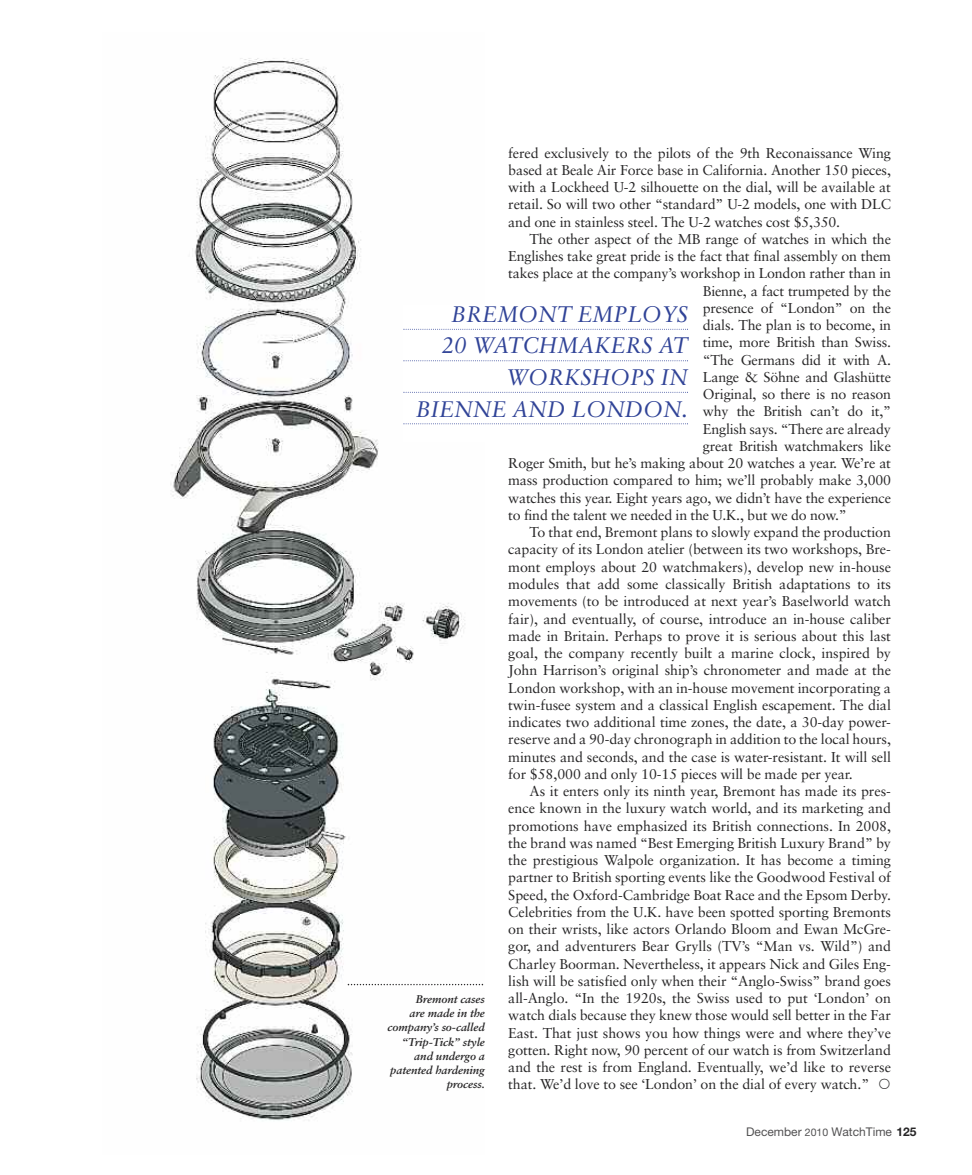
<style>
.page{position:relative;width:972px;height:1175px;background:#fff}
.page>*{position:absolute;margin:0;border:0;box-sizing:border-box;transform-origin:0 0}
.t1{font:italic 22.5px/31.5px "Sabon";letter-spacing:-.005em;color:#304397;text-align:right}
.t2{font:14.25px/17.2px "Sabon";letter-spacing:-.005em;color:#272627;text-align:justify}
.t3{font:12px "Helvetica Neue LT Pro";color:#525152}
.t4{font:italic 700 11.25px/14.2px "Sabon";letter-spacing:-.005em;color:#272627;text-align:right}
.s1{font-size:10.5px}
.s2{font-weight:700;color:#272627}
</style>
<div class="page">
<img style="left:170px;top:58px;width:314px;height:1063px">
<div style="left:403px;top:305px;width:285px;height:136px;background:#fff"></div>
<svg style="left:403px;top:329px;width:285px;height:1px"></svg>
<svg style="left:403px;top:360px;width:285px;height:1px"></svg>
<svg style="left:403px;top:392px;width:285px;height:1px"></svg>
<svg style="left:403px;top:423px;width:285px;height:1px"></svg>
<svg style="left:348px;top:983px;width:135px;height:2px"></svg>
<p class="t2" style="left:508px;top:146px;width:384px">fered exclusively to the pilots of the 9th Reconaissance Wing based at Beale Air Force base in California. Another 150 pieces, with a Lockheed U-2 silhouette on the dial, will be available at retail. So will two other “standard” U-2 models, one with DLC and one in stainless steel. The U-2 watches cost $5,350.</p>
<p class="t2" style="left:530px;top:232px;width:363px">The other aspect of the MB range of watches in which the</p>
<p class="t2" style="left:508px;top:249px;width:384px">Englishes take great pride is the fact that final assembly on them</p>
<p class="t2" style="left:508px;top:266px;width:384px">takes place at the company’s workshop in London rather than in</p>
<p class="t2" style="left:703px;top:284px;width:190px">Bienne, a fact trumpeted by the</p>
<p class="t2" style="left:703px;top:301px;width:190px">presence of “London” on the</p>
<p class="t2" style="left:703px;top:318px;width:190px">dials. The plan is to become, in</p>
<p class="t2" style="left:703px;top:335px;width:190px">time, more British than Swiss.</p>
<p class="t2" style="left:703px;top:353px;width:190px">“The Germans did it with A.</p>
<p class="t2" style="left:703px;top:370px;width:190px">Lange &amp; Söhne and Glashütte</p>
<p class="t2" style="left:703px;top:387px;width:190px">Original, so there is no reason</p>
<p class="t2" style="left:703px;top:404px;width:190px">why the British can’t do it,”</p>
<p class="t2" style="left:703px;top:422px;width:190px">English says. “There are already</p>
<p class="t2" style="left:703px;top:439px;width:190px">great British watchmakers like</p>
<p class="t2" style="left:508px;top:456px;width:384px">Roger Smith, but he’s making about 20 watches a year. We’re at</p>
<p class="t2" style="left:508px;top:473px;width:384px">mass production compared to him; we’ll probably make 3,000</p>
<p class="t2" style="left:508px;top:491px;width:384px">watches this year. Eight years ago, we didn’t have the experience</p>
<p class="t2" style="left:508px;top:508px;width:340px">to find the talent we needed in the U.K., but we do now.”</p>
<p class="t2" style="left:530px;top:525px;width:363px">To that end, Bremont plans to slowly expand the production</p>
<p class="t2" style="left:508px;top:542px;width:384px">capacity of its London atelier (between its two workshops, Bre-</p>
<p class="t2" style="left:508px;top:560px;width:384px">mont employs about 20 watchmakers), develop new in-house</p>
<p class="t2" style="left:508px;top:577px;width:384px">modules that add some classically British adaptations to its</p>
<p class="t2" style="left:508px;top:594px;width:384px">movements (to be introduced at next year’s Baselworld watch</p>
<p class="t2" style="left:508px;top:611px;width:384px">fair), and eventually, of course, introduce an in-house caliber</p>
<p class="t2" style="left:508px;top:629px;width:384px">made in Britain. Perhaps to prove it is serious about this last</p>
<p class="t2" style="left:508px;top:646px;width:384px">goal, the company recently built a marine clock, inspired by</p>
<p class="t2" style="left:508px;top:663px;width:384px">John Harrison’s original ship’s chronometer and made at the</p>
<p class="t2" style="left:508px;top:680px;width:384px">London workshop, with an in-house movement incorporating a</p>
<p class="t2" style="left:508px;top:698px;width:384px">twin-fusee system and a classical English escapement. The dial</p>
<p class="t2" style="left:508px;top:715px;width:384px">indicates two additional time zones, the date, a 30-day power-</p>
<p class="t2" style="left:508px;top:732px;width:384px">reserve and a 90-day chronograph in addition to the local hours,</p>
<p class="t2" style="left:508px;top:749px;width:384px">minutes and seconds, and the case is water-resistant. It will sell</p>
<p class="t2" style="left:508px;top:767px;width:346px">for $58,000 and only 10-15 pieces will be made per year.</p>
<p class="t2" style="left:530px;top:784px;width:363px">As it enters only its ninth year, Bremont has made its pres-</p>
<p class="t2" style="left:508px;top:801px;width:384px">ence known in the luxury watch world, and its marketing and</p>
<p class="t2" style="left:508px;top:818px;width:384px">promotions have emphasized its British connections. In 2008,</p>
<p class="t2" style="left:508px;top:836px;width:384px">the brand was named “Best Emerging British Luxury Brand” by</p>
<p class="t2" style="left:508px;top:853px;width:384px">the prestigious Walpole organization. It has become a timing</p>
<p class="t2" style="left:508px;top:870px;width:384px">partner to British sporting events like the Goodwood Festival of</p>
<p class="t2" style="left:508px;top:887px;width:384px">Speed, the Oxford-Cambridge Boat Race and the Epsom Derby.</p>
<p class="t2" style="left:508px;top:905px;width:384px">Celebrities from the U.K. have been spotted sporting Bremonts</p>
<p class="t2" style="left:508px;top:922px;width:384px">on their wrists, like actors Orlando Bloom and Ewan McGre-</p>
<p class="t2" style="left:508px;top:939px;width:384px">gor, and adventurers Bear Grylls (TV’s “Man vs. Wild”) and</p>
<p class="t2" style="left:508px;top:956px;width:384px">Charley Boorman. Nevertheless, it appears Nick and Giles Eng-</p>
<p class="t2" style="left:508px;top:974px;width:384px">lish will be satisfied only when their “Anglo-Swiss” brand goes</p>
<p class="t2" style="left:508px;top:991px;width:384px">all-Anglo. “In the 1920s, the Swiss used to put ‘London’ on</p>
<p class="t2" style="left:508px;top:1008px;width:384px">watch dials because they knew those would sell better in the Far</p>
<p class="t2" style="left:508px;top:1025px;width:384px">East. That just shows you how things were and where they’ve</p>
<p class="t2" style="left:508px;top:1043px;width:384px">gotten. Right now, 90 percent of our watch is from Switzerland</p>
<p class="t2" style="left:508px;top:1060px;width:384px">and the rest is from England. Eventually, we’d like to reverse</p>
<p class="t2" style="left:508px;top:1077px;width:362px">that. We’d love to see ‘London’ on the dial of every watch.”</p>
<h1 class="t1" style="left:416px;top:301px;width:274px">BREMONT EMPLOYS<br>20 WATCHMAKERS AT<br>WORKSHOPS IN<br>BIENNE AND LONDON.</h1>
<p class="t4" style="left:388px;top:993px;width:99px">Bremont cases<br>are made in the company’s so-called “Trip-Tick” style and undergo a patented hardening process.</p>
<p class="t3" style="left:746px;top:1127px;width:172px">December <span class="s1">2010</span> WatchTime <span class="s2">125</span></p>
</div>
